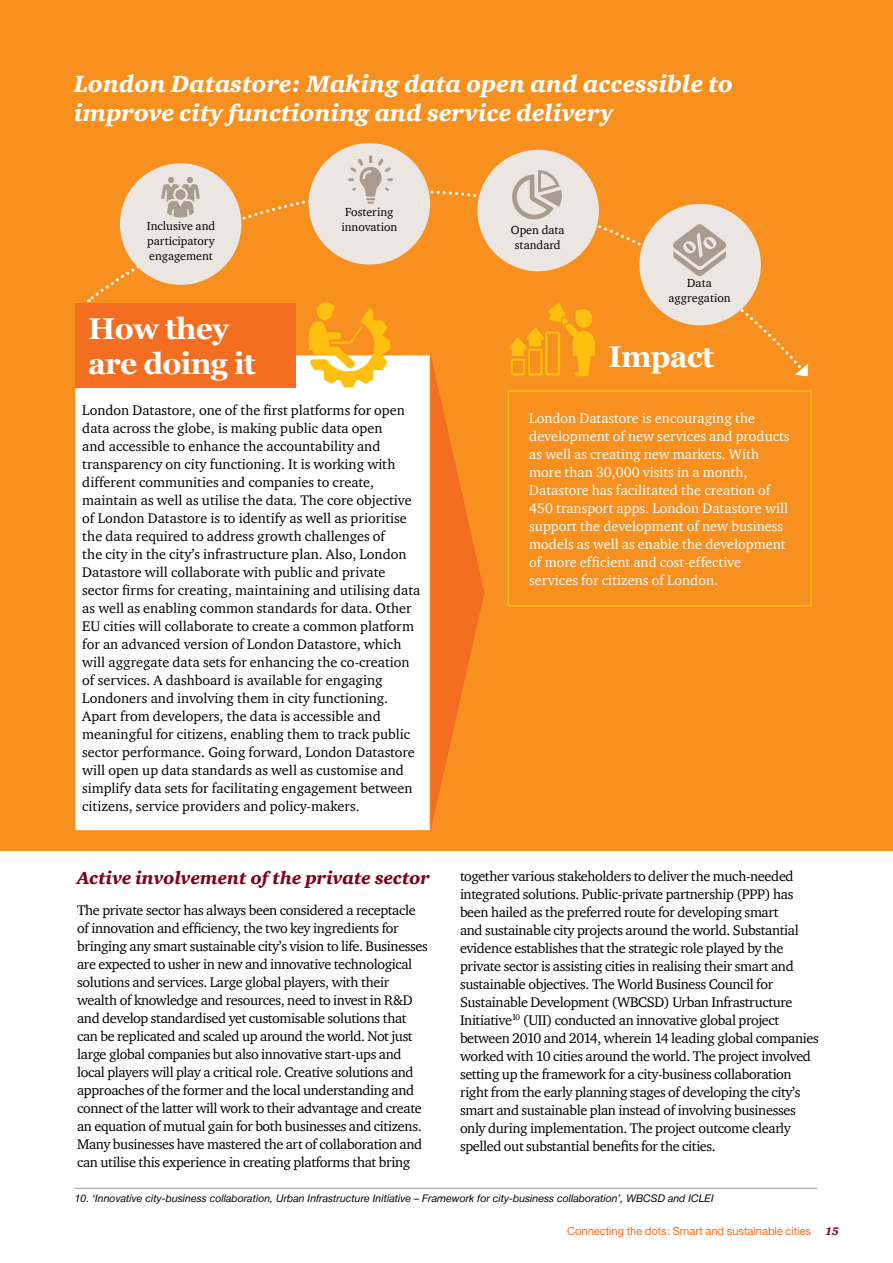
<style>
.page{position:relative;width:893px;height:1263px;background:#fff}
.page>*{position:absolute;margin:0;border:0;box-sizing:border-box;transform-origin:0 0}
.t1{font:700 30px/34.5px "Georgia";letter-spacing:-.025em;color:#fff}
.t2{font:italic 900 24px/28.8px "ITC Charter Com";color:#fff}
.t3{font:italic 900 18px "ITC Charter Com";color:#80021a}
.t4{font:14.25px/18px "ITC Charter Com";letter-spacing:-.025em;color:#000}
.t5{font:14.25px/18px "ITC Charter Com";color:#000}
.t6{font:14.25px/18px "ITC Charter Com";color:#fff}
.t7{font:12px/15px "ITC Charter Com";color:#000;text-align:center}
.t8{font:11.25px "Helvetica Neue";letter-spacing:-.01em;color:#f36e21}
.t9{font:italic 10.5px "Helvetica Neue LT";color:#000}
.s1{font-family:"ITC Charter Com";font-weight:900;font-style:italic;color:#80021a}
</style>
<div class="page">
<div style="left:0;top:0;width:893px;height:850px;background:#f7901e"></div>
<div style="left:74px;top:354px;width:357px;height:478px;background:#fff;border:2px solid #f7901e"></div>
<div style="left:75px;top:303px;width:220px;height:84px;background:#f36e21"></div>
<svg style="left:430px;top:371px;width:54px;height:461px"></svg>
<div style="left:507px;top:390px;width:305px;height:216px;border:2px solid #febe10"></div>
<svg style="left:323px;top:371px;width:51px;height:16px"></svg>
<svg style="left:510px;top:371px;width:79px;height:5px"></svg>
<svg style="left:87px;top:143px;width:710px;height:228px"></svg>
<svg style="left:795px;top:363px;width:13px;height:13px"></svg>
<div style="left:120px;top:163px;width:121px;height:122px;background:#ebe6e2;border-radius:50%"></div>
<div style="left:309px;top:143px;width:121px;height:122px;background:#ebe6e2;border-radius:50%"></div>
<div style="left:477px;top:150px;width:122px;height:121px;background:#ebe6e2;border-radius:50%"></div>
<div style="left:639px;top:204px;width:122px;height:121px;background:#ebe6e2;border-radius:50%"></div>
<svg style="left:161px;top:177px;width:39px;height:41px"></svg>
<svg style="left:348px;top:155px;width:45px;height:49px"></svg>
<svg style="left:673px;top:224px;width:53px;height:52px"></svg>
<svg style="left:512px;top:170px;width:50px;height:49px"></svg>
<hr style="left:75px;top:1188px;width:743px;height:1px;background:#a89b91">
<h2 class="t2" style="left:74px;top:69px;width:661px">London Datastore: Making data open and accessible to improve city functioning and service delivery</h2>
<p class="t7" style="left:147px;top:218px;width:70px;text-align:justify">Inclusive and participatory engagement</p>
<h1 class="t1" style="left:88px;top:312px;width:169px">How they are doing it</h1>
<p class="t7" style="left:341px;top:204px;width:57px">Fostering innovation</p>
<p class="t5" style="left:82px;top:401px;width:340px">London Datastore, one of the first platforms for open data across the globe, is making public data open<br>and accessible to enhance the accountability and transparency on city functioning. It is working with different communities and companies to create, maintain as well as utilise the data. The core objective of London Datastore is to identify as well as prioritise the data required to address growth challenges of<br>the city in the city’s infrastructure plan. Also, London Datastore will collaborate with public and private sector firms for creating, maintaining and utilising data as well as enabling common standards for data. Other EU cities will collaborate to create a common platform for an advanced version of London Datastore, which will aggregate data sets for enhancing the co-creation of services. A dashboard is available for engaging Londoners and involving them in city functioning.<br>Apart from developers, the data is accessible and meaningful for citizens, enabling them to track public sector performance. Going forward, London Datastore will open up data standards as well as customise and simplify data sets for facilitating engagement between citizens, service providers and policy-makers.</p>
<p class="t3" style="left:77px;top:867px;width:354px">Active involvement of the private sector</p>
<p class="t4" style="left:77px;top:901px;width:352px">The private sector has always been considered a receptacle of innovation and efficiency, the two key ingredients for bringing any smart sustainable city’s vision to life. Businesses are expected to usher in new and innovative technological solutions and services. Large global players, with their wealth of knowledge and resources, need to invest in R&amp;D and develop standardised yet customisable solutions that can be replicated and scaled up around the world. Not just large global companies but also innovative start-ups and local players will play a critical role. Creative solutions and approaches of the former and the local understanding and connect of the latter will work to their advantage and create an equation of mutual gain for both businesses and citizens.<br>Many businesses have mastered the art of collaboration and can utilise this experience in creating platforms that bring</p>
<p class="t7" style="left:511px;top:222px;width:55px">Open data standard</p>
<p class="t7" style="left:668px;top:275px;width:64px">Data aggregation</p>
<h1 class="t1" style="left:608px;top:339px;width:107px">Impact</h1>
<p class="t6" style="left:529px;top:409px;width:262px">London Datastore is encouraging the development of new services and products as well as creating new markets. With more than 30,000 visits in a month, Datastore has facilitated the creation of 450 transport apps. London Datastore will support the development of new business models as well as enable the development of more efficient and cost-effective services for citizens of London.</p>
<p class="t4" style="left:460px;top:867px;width:360px">together various stakeholders to deliver the much-needed integrated solutions. Public-private partnership (PPP) has been hailed as the preferred route for developing smart<br>and sustainable city projects around the world. Substantial evidence establishes that the strategic role played by the private sector is assisting cities in realising their smart and sustainable objectives. The World Business Council for Sustainable Development (WBCSD) Urban Infrastructure Initiative<sup>10</sup> (UII) conducted an innovative global project between 2010 and 2014, wherein 14 leading global companies worked with 10 cities around the world. The project involved setting up the framework for a city-business collaboration right from the early planning stages of developing the city’s smart and sustainable plan instead of involving businesses only during implementation. The project outcome clearly spelled out substantial benefits for the cities.</p>
<p class="t9" style="left:75px;top:1192px;width:640px">10. ‘Innovative city-business collaboration, Urban Infrastructure Initiative – Framework for city-business collaboration’, WBCSD and ICLEI</p>
<p class="t8" style="left:567px;top:1224px;width:273px">Connecting the dots: Smart and sustainable cities <span class="s1">15</span></p>
</div>
